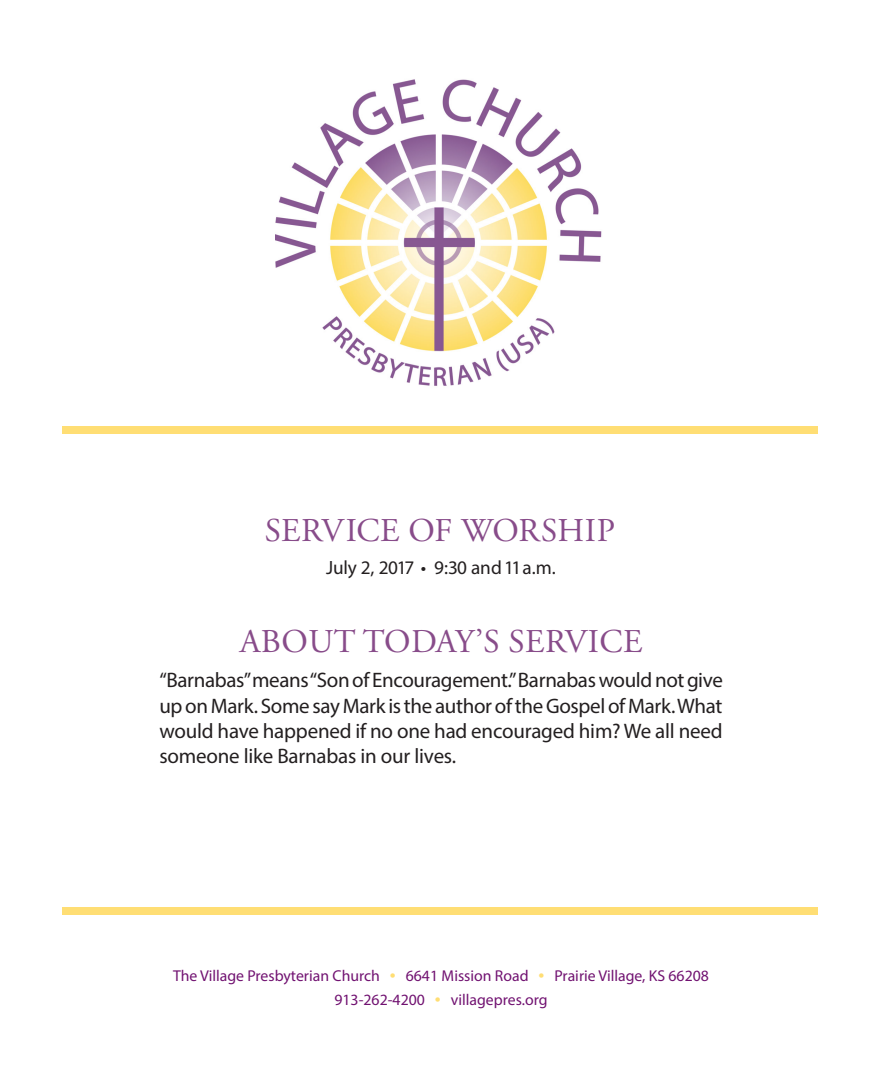
<style>
.page{position:relative;width:882px;height:1071px;background:#fff}
.page>*{position:absolute;margin:0;border:0;box-sizing:border-box;transform-origin:0 0}
.t1{font:33.25px "Adobe Garamond Pro";letter-spacing:.015em;color:#884c8a}
.t2{font:21px/25.2px "Myriad Pro";letter-spacing:-.01em;color:#231f20;text-align:justify}
.t3{font:19.25px "Myriad Pro";letter-spacing:-.015em;color:#231f20}
.t4{font:15.75px "Myriad Pro";color:#711271}
.s1{font-size:21px;color:#ffde74}
</style>
<div class="page">
<img style="left:276px;top:79px;width:326px;height:307px">
<div style="left:62px;top:426px;width:756px;height:7px;background:#ffde74"></div>
<div style="left:62px;top:907px;width:756px;height:8px;background:#ffde74"></div>
<p class="t1" style="left:265px;top:510px;width:352px">SERVICE OF WORSHIP</p>
<p class="t3" style="left:326px;top:556px;width:231px">July 2, 2017 • 9:30 and 11 a.m.</p>
<p class="t1" style="left:240px;top:621px;width:404px">ABOUT TODAY’S SERVICE</p>
<p class="t2" style="left:159px;top:667px;width:565px">“Barnabas” means “Son of Encouragement.” Barnabas would not give up on Mark. Some say Mark is the author of the Gospel of Mark. What would have happened if no one had encouraged him? We all need someone like Barnabas in our lives.</p>
<p class="t4" style="left:173px;top:966px;width:537px">The Village Presbyterian Church <span class="s1">•</span> 6641 Mission Road <span class="s1">•</span> Prairie Village, KS 66208</p>
<p class="t4" style="left:334px;top:990px;width:215px">913-262-4200 <span class="s1">•</span> villagepres.org</p>
</div>
